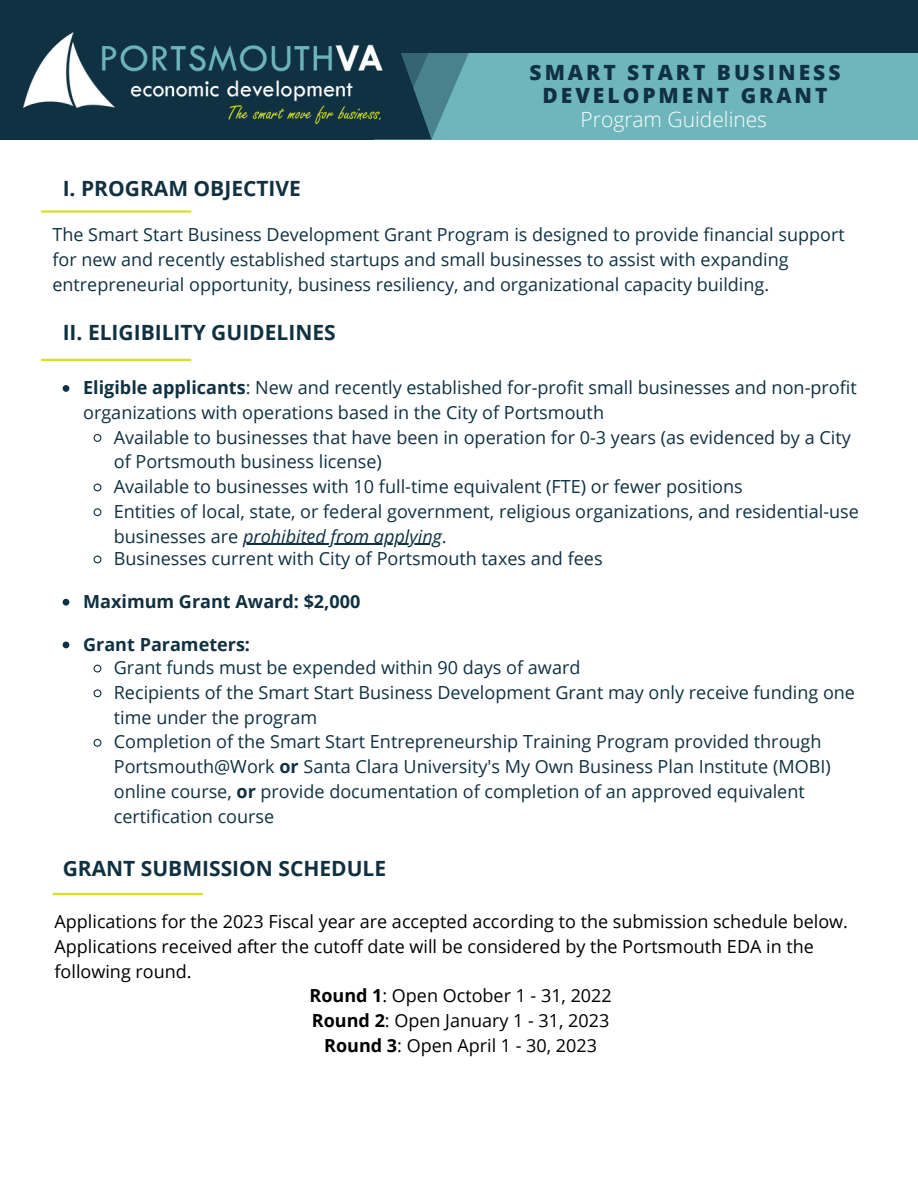
<style>
.page{position:relative;width:918px;height:1188px;background:#fff}
.page>*{position:absolute;margin:0;border:0;box-sizing:border-box;transform-origin:0 0}
.t1{font:700 21px "Open Sans";color:#103141}
.t2{font:800 21px/23.7px "Open Sans";letter-spacing:.145em;color:#103141;text-align:center}
.t3{font:300 21px "Open Sans";color:#fbfeff}
.t4{font:18px/24.8px "Open Sans";color:#103141}
.t5{font:18px "Open Sans";color:#000}
.t6{font:700 18px "Open Sans";color:#103141}
.s1{font-weight:700}
.s2{font-style:italic}
</style>
<div class="page">
<div style="left:0;top:0;width:918px;height:140px;background:#103141"></div>
<div style="left:374px;top:53px;width:544px;height:87px;background:#6fb6bc"></div>
<svg style="left:374px;top:53px;width:95px;height:87px"></svg>
<img style="left:23px;top:32px;width:360px;height:75px">
<img style="left:228px;top:102px;width:155px;height:24px">
<hr style="left:42px;top:210px;width:148px;height:3px;background:#d9e021">
<hr style="left:42px;top:359px;width:148px;height:2px;background:#d9e021">
<svg style="left:63px;top:385px;width:6px;height:7px"></svg>
<svg style="left:93px;top:434px;width:9px;height:8px"></svg>
<svg style="left:93px;top:483px;width:9px;height:9px"></svg>
<svg style="left:93px;top:508px;width:9px;height:9px"></svg>
<hr style="left:243px;top:544px;width:199px;height:1px;background:#103141">
<svg style="left:93px;top:555px;width:9px;height:9px"></svg>
<svg style="left:63px;top:599px;width:6px;height:7px"></svg>
<svg style="left:63px;top:642px;width:6px;height:6px"></svg>
<svg style="left:93px;top:664px;width:9px;height:9px"></svg>
<svg style="left:93px;top:689px;width:9px;height:9px"></svg>
<svg style="left:93px;top:738px;width:9px;height:9px"></svg>
<hr style="left:54px;top:893px;width:148px;height:2px;background:#d9e021">
<p class="t1" style="left:63px;top:173px;width:240px">I. PROGRAM OBJECTIVE</p>
<p class="t2" style="left:530px;top:60px;width:312px">SMART START BUSINESS<br>DEVELOPMENT GRANT</p>
<p class="t3" style="left:581px;top:105px;width:188px">Program Guidelines</p>
<p class="t4" style="left:53px;top:222px;width:794px">The Smart Start Business Development Grant Program is designed to provide financial support for new and recently established startups and small businesses to assist with expanding entrepreneurial opportunity, business resiliency, and organizational capacity building.</p>
<p class="t1" style="left:63px;top:318px;width:275px">II. ELIGIBILITY GUIDELINES</p>
<p class="t4" style="left:83px;top:375px;width:775px"><span class="s1">Eligible applicants</span>: New and recently established for-profit small businesses and non-profit organizations with operations based in the City of Portsmouth</p>
<p class="t4" style="left:114px;top:424px;width:747px">Available to businesses that have been in operation for 0-3 years (as evidenced by a City of Portsmouth business license)<br>Available to businesses with 10 full-time equivalent (FTE) or fewer positions<br>Entities of local, state, or federal government, religious organizations, and residential-use businesses are <span class="s2">prohibited from applying</span>.</p>
<p class="t4" style="left:114px;top:546px;width:490px">Businesses current with City of Portsmouth taxes and fees</p>
<p class="t6" style="left:83px;top:589px;width:279px">Maximum Grant Award: $2,000</p>
<p class="t6" style="left:83px;top:631px;width:168px">Grant Parameters:</p>
<p class="t4" style="left:114px;top:655px;width:743px">Grant funds must be expended within 90 days of award<br>Recipients of the Smart Start Business Development Grant may only receive funding one time under the program<br>Completion of the Smart Start Entrepreneurship Training Program provided through Portsmouth@Work <span class="s1">or</span> Santa Clara University's My Own Business Plan Institute (MOBI) online course, <span class="s1">or</span> provide documentation of completion of an approved equivalent certification course</p>
<p class="t1" style="left:63px;top:854px;width:325px">GRANT SUBMISSION SCHEDULE</p>
<p class="t5" style="left:55px;top:909px;width:795px">Applications for the 2023 Fiscal year are accepted according to the submission schedule below.</p>
<p class="t5" style="left:55px;top:934px;width:761px">Applications received after the cutoff date will be considered by the Portsmouth EDA in the</p>
<p class="t5" style="left:55px;top:958px;width:139px">following round.</p>
<p class="t5" style="left:310px;top:983px;width:304px"><span class="s1">Round 1</span>: Open October 1 - 31, 2022</p>
<p class="t5" style="left:312px;top:1008px;width:299px"><span class="s1">Round 2</span>: Open January 1 - 31, 2023</p>
<p class="t5" style="left:324px;top:1033px;width:274px"><span class="s1">Round 3</span>: Open April 1 - 30, 2023</p>
</div>
